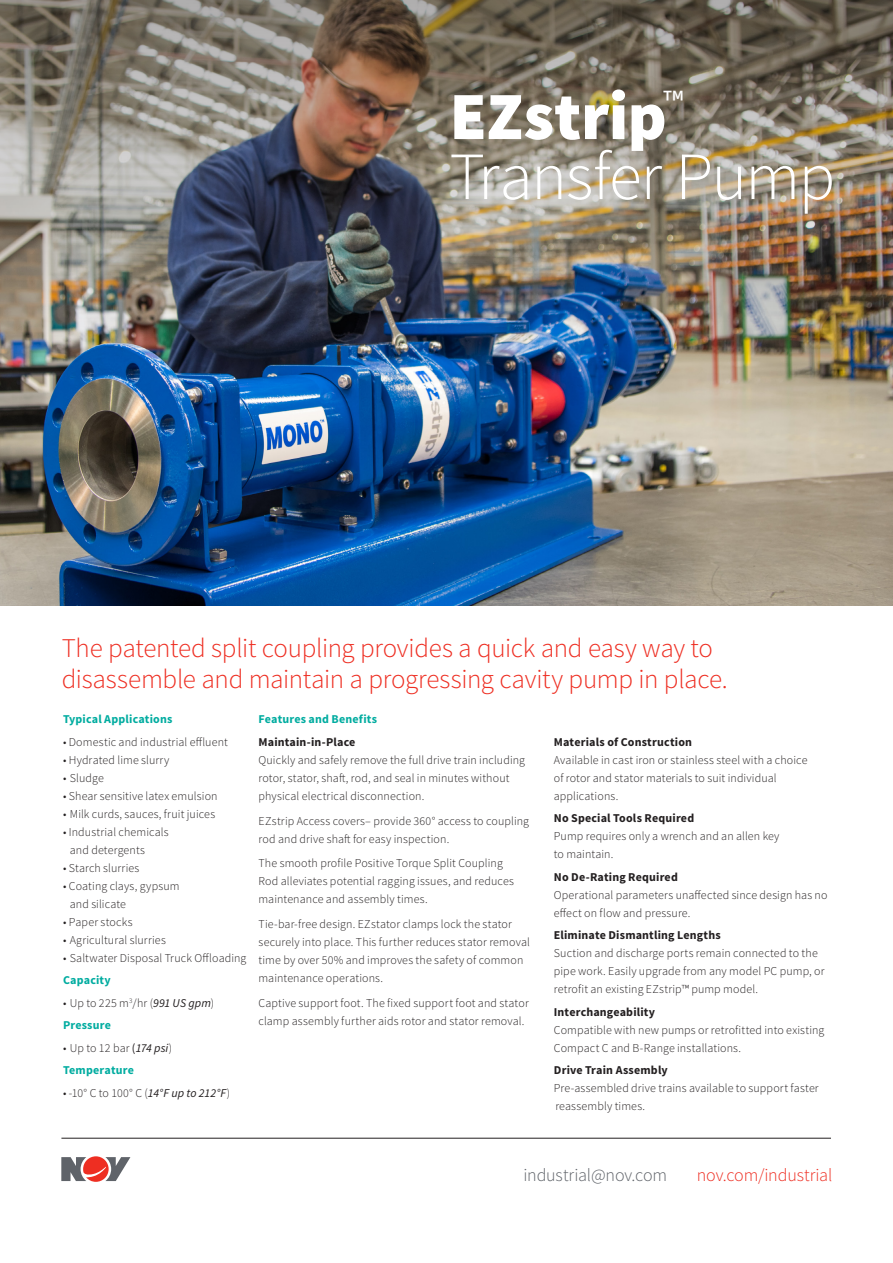
<style>
.page{position:relative;width:893px;height:1263px;background:#fff}
.page>*{position:absolute;margin:0;border:0;box-sizing:border-box;transform-origin:0 0}
.Headline_Over_Image{font:300 67.5px "Source Sans Pro";letter-spacing:-.025em;color:#fff}
.Headline_Over_Image-2{font:900 67.5px "Source Sans Pro";letter-spacing:-.005em;color:#fff}
.Sub_Head_1__Source_S{font:300 27px/31.5px "Source Sans Pro";letter-spacing:-.01em;color:#ee2e22}
.Footer_info__Source{font:300 18px "Source Sans Pro";letter-spacing:-.01em;color:#5f6369}
.Footer_info__Source-2{font:300 18px "Source Sans Pro";letter-spacing:-.01em;color:#ee2e22}
.Bulleted_Text__Sourc{font:300 12px/18px "Source Sans Pro";letter-spacing:.01em;color:#231f20}
.Bulleted_Text_Bold{font:700 12px "Source Sans Pro";letter-spacing:.015em;color:#231f20}
.Bulleted_Text_Bold-2{font:300 12px "Source Sans Pro";letter-spacing:.01em;color:#231f20}
.Bulleted_Text_Bold-3{font:700 12px "Source Sans Pro";letter-spacing:.015em;color:#00aca0}
.s1{font-weight:400;font-style:italic}
.s2{font-weight:400}
</style>
<div class="page">
<hr style="left:61px;top:1138px;width:770px;height:1px;background:#231f20">
<svg style="left:61px;top:1156px;width:69px;height:26px"></svg>
<img style="left:0;top:377px;width:893px;height:228px">
<img style="left:0;top:0;width:893px;height:377px">
<p class="Headline_Over_Image-2" style="left:449px;top:73px;width:235px">EZstrip<sup>™</sup></p>
<p class="Headline_Over_Image" style="left:449px;top:136px;width:387px">Transfer Pump</p>
<p class="Sub_Head_1__Source_S" style="left:62px;top:632px;width:668px">The patented split coupling provides a quick and easy way to disassemble and maintain a progressing cavity pump in place.</p>
<p class="Bulleted_Text_Bold-3" style="left:63px;top:712px;width:111px">Typical Applications</p>
<p class="Bulleted_Text_Bold-2" style="left:63px;top:735px;width:166px">• Domestic and industrial effluent</p>
<p class="Bulleted_Text__Sourc" style="left:63px;top:751px;width:108px">• Hydrated lime slurry</p>
<p class="Bulleted_Text__Sourc" style="left:63px;top:769px;width:42px">• Sludge</p>
<p class="Bulleted_Text__Sourc" style="left:63px;top:787px;width:156px">• Shear sensitive latex emulsion</p>
<p class="Bulleted_Text__Sourc" style="left:63px;top:805px;width:154px">• Milk curds, sauces, fruit juices</p>
<p class="Bulleted_Text__Sourc" style="left:70px;top:823px;width:101px;text-indent:-7px">• Industrial chemicals and detergents</p>
<p class="Bulleted_Text__Sourc" style="left:63px;top:859px;width:78px">• Starch slurries</p>
<p class="Bulleted_Text__Sourc" style="left:70px;top:877px;width:111px;text-indent:-7px">• Coating clays, gypsum and silicate</p>
<p class="Bulleted_Text__Sourc" style="left:63px;top:913px;width:71px">• Paper stocks</p>
<p class="Bulleted_Text__Sourc" style="left:63px;top:931px;width:104px">• Agricultural slurries</p>
<p class="Bulleted_Text__Sourc" style="left:63px;top:949px;width:185px">• Saltwater Disposal Truck Offloading</p>
<p class="Bulleted_Text_Bold-3" style="left:63px;top:973px;width:49px">Capacity</p>
<p class="Bulleted_Text_Bold-2" style="left:63px;top:996px;width:153px">• Up to 225 m<sup>3</sup>/hr (<span class="s1">991 US gpm</span>)</p>
<p class="Bulleted_Text_Bold-3" style="left:63px;top:1018px;width:49px">Pressure</p>
<p class="Bulleted_Text_Bold-2" style="left:63px;top:1041px;width:111px">• Up to 12 bar <span class="s2">(</span><span class="s1">174 psi</span>)</p>
<p class="Bulleted_Text_Bold-3" style="left:63px;top:1063px;width:72px">Temperature</p>
<p class="Bulleted_Text_Bold-2" style="left:63px;top:1086px;width:169px">• -10° C to 100° C (<span class="s1">14°F up to 212°F</span>)</p>
<p class="Bulleted_Text_Bold-3" style="left:259px;top:712px;width:120px">Features and Benefits</p>
<p class="Bulleted_Text_Bold" style="left:259px;top:734px;width:98px">Maintain-in-Place</p>
<p class="Bulleted_Text__Sourc" style="left:259px;top:751px;width:268px">Quickly and safely remove the full drive train including rotor, stator, shaft, rod, and seal in minutes without physical electrical disconnection.</p>
<p class="Bulleted_Text__Sourc" style="left:259px;top:812px;width:272px">EZstrip Access covers– provide 360° access to coupling rod and drive shaft for easy inspection.</p>
<p class="Bulleted_Text__Sourc" style="left:259px;top:854px;width:257px">The smooth profile Positive Torque Split Coupling<br>Rod alleviates potential ragging issues, and reduces maintenance and assembly times.</p>
<p class="Bulleted_Text__Sourc" style="left:259px;top:915px;width:273px">Tie-bar-free design. EZstator clamps lock the stator securely into place. This further reduces stator removal time by over 50% and improves the safety of common maintenance operations.</p>
<p class="Bulleted_Text__Sourc" style="left:259px;top:994px;width:272px">Captive support foot. The fixed support foot and stator clamp assembly further aids rotor and stator removal.</p>
<p class="Bulleted_Text_Bold" style="left:554px;top:734px;width:140px">Materials of Construction</p>
<p class="Bulleted_Text__Sourc" style="left:554px;top:751px;width:255px">Available in cast iron or stainless steel with a choice</p>
<p class="Bulleted_Text__Sourc" style="left:554px;top:769px;width:224px">of rotor and stator materials to suit individual</p>
<p class="Bulleted_Text__Sourc" style="left:554px;top:787px;width:66px">applications.</p>
<p class="Bulleted_Text_Bold" style="left:554px;top:811px;width:142px">No Special Tools Required</p>
<p class="Bulleted_Text__Sourc" style="left:554px;top:827px;width:227px">Pump requires only a wrench and an allen key</p>
<p class="Bulleted_Text__Sourc" style="left:554px;top:845px;width:61px">to maintain.</p>
<p class="Bulleted_Text_Bold" style="left:554px;top:869px;width:126px">No De-Rating Required</p>
<p class="Bulleted_Text__Sourc" style="left:554px;top:886px;width:275px">Operational parameters unaffected since design has no</p>
<p class="Bulleted_Text__Sourc" style="left:554px;top:904px;width:138px">effect on flow and pressure.</p>
<p class="Bulleted_Text_Bold" style="left:554px;top:928px;width:168px">Eliminate Dismantling Lengths</p>
<p class="Bulleted_Text__Sourc" style="left:554px;top:944px;width:272px">Suction and discharge ports remain connected to the pipe work. Easily upgrade from any model PC pump, or retrofit an existing EZstrip™ pump model.</p>
<p class="Bulleted_Text_Bold" style="left:554px;top:1004px;width:103px">Interchangeability</p>
<p class="Bulleted_Text__Sourc" style="left:554px;top:1021px;width:272px">Compatible with new pumps or retrofitted into existing</p>
<p class="Bulleted_Text__Sourc" style="left:554px;top:1039px;width:189px">Compact C and B-Range installations.</p>
<p class="Bulleted_Text_Bold" style="left:554px;top:1063px;width:115px">Drive Train Assembly</p>
<p class="Bulleted_Text__Sourc" style="left:554px;top:1079px;width:266px">Pre-assembled drive trains available to support faster reassembly times.</p>
<p class="Footer_info__Source" style="left:523px;top:1164px;width:145px">industrial@nov.com</p>
<p class="Footer_info__Source-2" style="left:697px;top:1164px;width:137px">nov.com/industrial</p>
</div>
